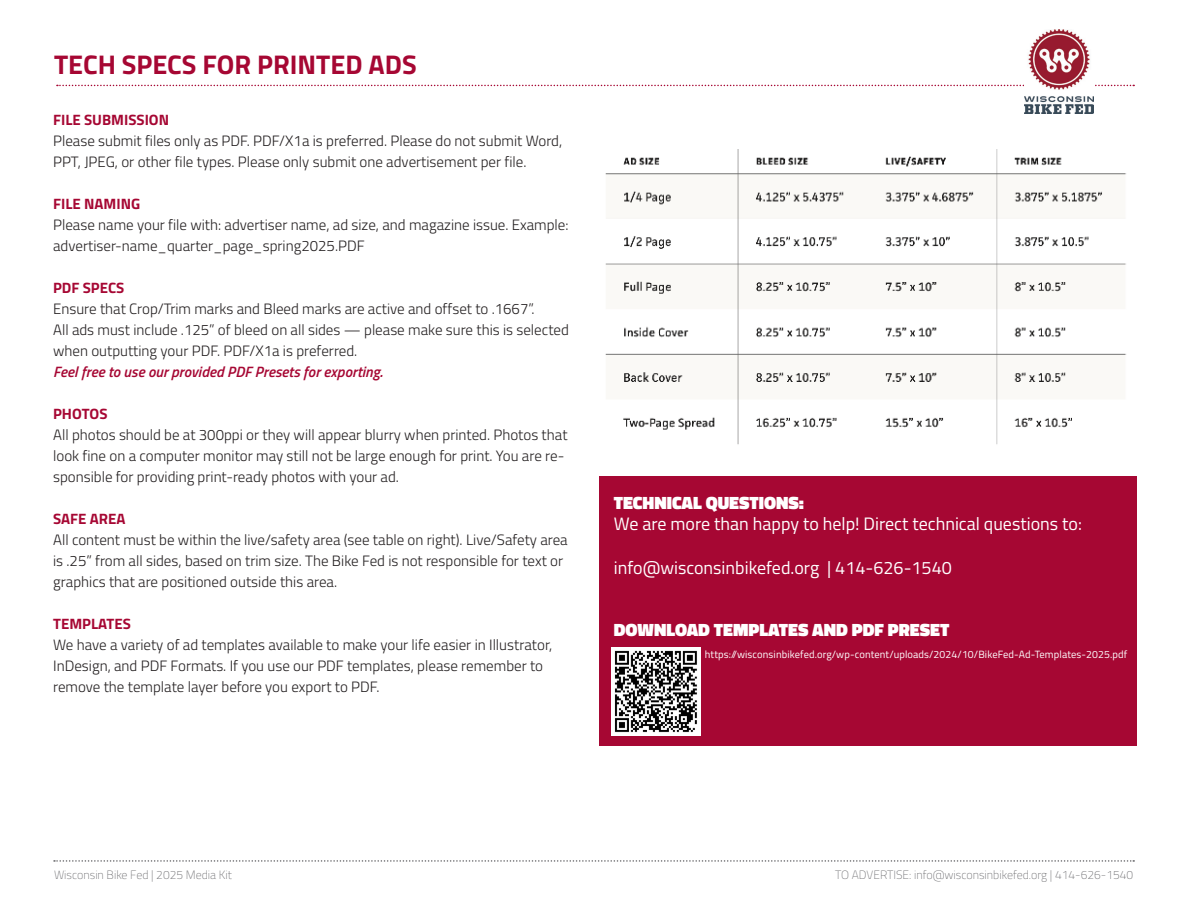
<style>
.page{position:relative;width:1188px;height:918px;background:#fff}
.page>*{position:absolute;margin:0;border:0;box-sizing:border-box;transform-origin:0 0}
.t1{font:700 27px "Titillium";color:#a60733}
.t2{font:18px "Titillium";color:#fff}
.t3{font:900 18px "Titillium";color:#fff}
.t4{font:300 15px/21px "Titillium";color:#231f20}
.t5{font:700 15px "Titillium";color:#a60733}
.t6{font:italic 600 15px "Titillium";color:#a60733}
.t7{font:100 12px "Titillium";color:#636366}
.t8{font:10.5px "Titillium";letter-spacing:.01em;color:#fff}
</style>
<div class="page">
<svg style="left:54px;top:860px;width:1080px;height:2px"></svg>
<svg style="left:57px;top:85px;width:1077px;height:1px"></svg>
<img style="left:1024px;top:30px;width:69px;height:84px">
<img style="left:605px;top:150px;width:522px;height:295px">
<div style="left:600px;top:477px;width:537px;height:269px;background:#a60733"></div>
<img style="left:612px;top:647px;width:88px;height:88px">
<p class="t1" style="left:54px;top:44px;width:364px">TECH SPECS FOR PRINTED ADS</p>
<p class="t5" style="left:53px;top:108px;width:117px">FILE SUBMISSION</p>
<p class="t4" style="left:53px;top:129px;width:511px">Please submit files only as PDF. PDF/X1a is preferred. Please do not submit Word,<br>PPT, JPEG, or other file types. Please only submit one advertisement per file.</p>
<p class="t5" style="left:53px;top:192px;width:89px">FILE NAMING</p>
<p class="t4" style="left:53px;top:213px;width:517px">Please name your file with: advertiser name, ad size, and magazine issue. Example: advertiser-name_quarter_page_spring2025.PDF</p>
<p class="t5" style="left:53px;top:276px;width:73px">PDF SPECS</p>
<p class="t4" style="left:53px;top:297px;width:483px">Ensure that Crop/Trim marks and Bleed marks are active and offset to .1667”.</p>
<p class="t4" style="left:53px;top:318px;width:517px">All ads must include .125” of bleed on all sides — please make sure this is selected when outputting your PDF. PDF/X1a is preferred.</p>
<p class="t6" style="left:53px;top:360px;width:331px">Feel free to use our provided PDF Presets for exporting.</p>
<p class="t5" style="left:53px;top:402px;width:56px">PHOTOS</p>
<p class="t4" style="left:53px;top:423px;width:516px">All photos should be at 300ppi or they will appear blurry when printed. Photos that look fine on a computer monitor may still not be large enough for print. You are re&shy;sponsible for providing print-ready photos with your ad.</p>
<p class="t5" style="left:53px;top:507px;width:74px">SAFE AREA</p>
<p class="t4" style="left:53px;top:528px;width:516px">All content must be within the live/safety area (see table on right). Live/Safety area is .25” from all sides, based on trim size. The Bike Fed is not responsible for text or graphics that are positioned outside this area.</p>
<p class="t5" style="left:53px;top:612px;width:79px">TEMPLATES</p>
<p class="t4" style="left:53px;top:633px;width:501px">We have a variety of ad templates available to make your life easier in Illustrator,</p>
<p class="t4" style="left:53px;top:654px;width:492px">InDesign, and PDF Formats. If you use our PDF templates, please remember to</p>
<p class="t4" style="left:53px;top:675px;width:328px">remove the template layer before you export to PDF.</p>
<p class="t3" style="left:614px;top:489px;width:192px">TECHNICAL QUESTIONS:</p>
<p class="t2" style="left:614px;top:511px;width:470px">We are more than happy to help! Direct technical questions to:</p>
<p class="t2" style="left:614px;top:554px;width:340px">info@wisconsinbikefed.org | 414-626-1540</p>
<p class="t3" style="left:614px;top:617px;width:337px">DOWNLOAD TEMPLATES AND PDF PRESET</p>
<p class="t8" style="left:705px;top:646px;width:424px">https://wisconsinbikefed.org/wp-content/uploads/2024/10/BikeFed-Ad-Templates-2025.pdf</p>
<p class="t7" style="left:54px;top:867px;width:179px">Wisconsin Bike Fed | 2025 Media Kit</p>
<p class="t7" style="left:835px;top:867px;width:299px">TO ADVERTISE: info@wisconsinbikefed.org | 414-626-1540</p>
</div>
